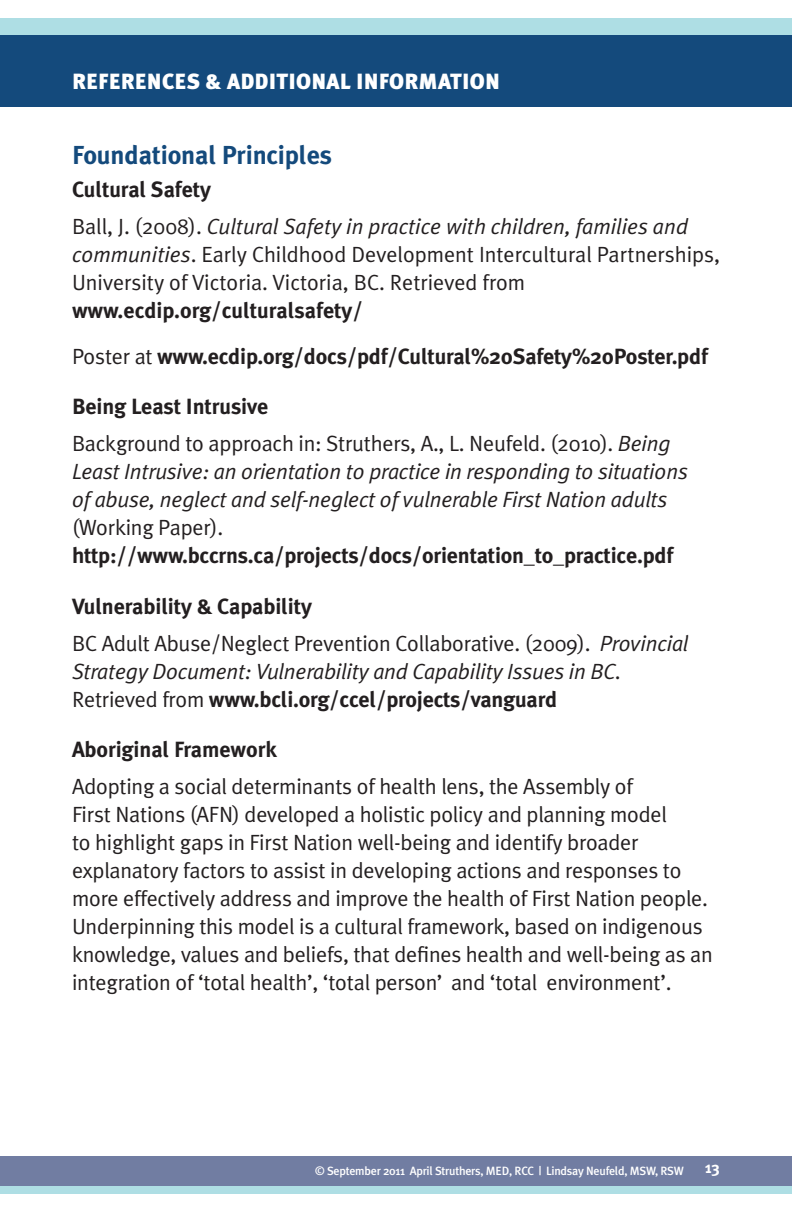
<style>
.page{position:relative;width:792px;height:1224px;background:#fff}
.page>*{position:absolute;margin:0;border:0;box-sizing:border-box;transform-origin:0 0}
.t1{font:700 26px "Meta Plus";letter-spacing:-.005em;color:#144a7c}
.t2{font:22px/28px "Meta Plus Normal";letter-spacing:-.01em;color:#231f20}
.t3{font:italic 22px/28px "Meta Plus Normal";letter-spacing:-.01em;color:#231f20}
.t4{font:700 22px/46px "Meta Plus";letter-spacing:-.01em;color:#231f20}
.t5{font:900 22px "Meta Plus";letter-spacing:.01em;color:#fff}
.t6{font:700 16px "Meta Plus";color:#fff}
.t7{font:500 12px "Meta Plus";letter-spacing:-.02em;color:#fff}
.s1{font-style:italic}
.s2{font-family:"Meta Plus Normal";font-weight:400}
.s3{font-style:normal}
</style>
<div class="page">
<div style="left:0;top:35px;width:792px;height:72px;background:#144a7c"></div>
<div style="left:0;top:18px;width:792px;height:17px;background:#aedee4"></div>
<div style="left:0;top:1156px;width:792px;height:30px;background:#717da2"></div>
<div style="left:0;top:1186px;width:792px;height:8px;background:#aedee4"></div>
<p class="t5" style="left:72px;top:68px;width:430px">REFERENCES &amp; ADDITIONAL INFORMATION</p>
<p class="t1" style="left:72px;top:140px;width:262px">Foundational Principles</p>
<p class="t4" style="left:72px;top:166px;width:140px">Cultural Safety</p>
<p class="t2" style="left:72px;top:212px;width:650px">Ball, J. (2008). <span class="s1">Cultural Safety in practice with children, families and communities</span>. Early Childhood Development Intercultural Partnerships,<br>University of Victoria. Victoria, BC. Retrieved from</p>
<p class="t4" style="left:72px;top:287px;width:637px">www.ecdip.org/culturalsafety/<br><span class="s2">Poster at</span> www.ecdip.org/docs/pdf/Cultural%20Safety%20Poster.pdf</p>
<p class="t4" style="left:72px;top:383px;width:198px">Being Least Intrusive</p>
<p class="t3" style="left:72px;top:429px;width:617px"><span class="s3">Background to approach in: Struthers, A., L. Neufeld. (2010).</span> Being<br>Least Intrusive: an orientation to practice in responding to situations of abuse, neglect and self-neglect of vulnerable First Nation adults</p>
<p class="t2" style="left:72px;top:513px;width:153px">(Working Paper).</p>
<p class="t4" style="left:72px;top:532px;width:603px">http://www.bccrns.ca/projects/docs/orientation_to_practice.pdf</p>
<p class="t4" style="left:72px;top:583px;width:241px">Vulnerability &amp; Capability</p>
<p class="t3" style="left:72px;top:629px;width:618px"><span class="s3">BC Adult Abuse/Neglect Prevention Collaborative. (2009).</span> Provincial<br>Strategy Document: Vulnerability and Capability Issues in BC<span class="s3">.</span></p>
<p class="t4" style="left:72px;top:676px;width:487px"><span class="s2">Retrieved from</span> www.bcli.org/ccel/projects/vanguard</p>
<p class="t4" style="left:72px;top:726px;width:207px">Aboriginal Framework</p>
<p class="t2" style="left:72px;top:772px;width:642px">Adopting a social determinants of health lens, the Assembly of<br>First Nations (AFN) developed a holistic policy and planning model<br>to highlight gaps in First Nation well-being and identify broader explanatory factors to assist in developing actions and responses to more effectively address and improve the health of First Nation people.<br>Underpinning this model is a cultural framework, based on indigenous knowledge, values and beliefs, that defines health and well-being as an integration of ‘total health’, ‘total person’ and ‘total environment’.</p>
<p class="t7" style="left:315px;top:1164px;width:370px">© September 2011 April Struthers, MED, RCC | Lindsay Neufeld, MSW, RSW</p>
<p class="t6" style="left:705px;top:1158px;width:16px">13</p>
</div>
